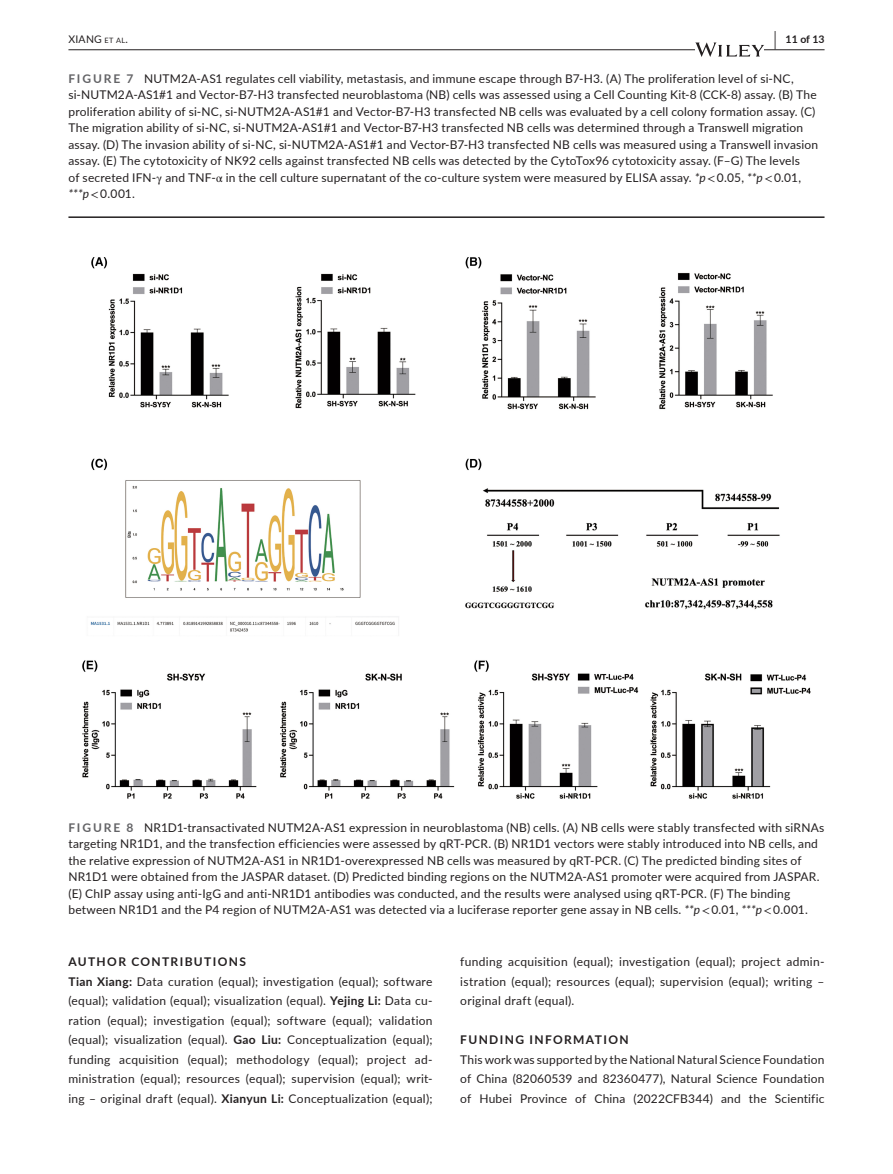
<style>
.page{position:relative;width:893px;height:1174px;background:#fff}
.page>*{position:absolute;margin:0;border:0;box-sizing:border-box;transform-origin:0 0}
.t1{font:12px/16.5px "Lato";letter-spacing:.015em;color:#231f20}
.t2{font:700 12px "Lato";letter-spacing:.115em;color:#231f20}
.t3{font:10.5px "Lato";letter-spacing:.025em;color:#231f20}
.t4{font:700 10.5px "Lato";color:#231f20}
.s1{font-size:7.35px}
.s2{font-size:19.5px}
.s3{font-weight:700;color:#636366}
.s4{font-family:"STIX"}
.s5{font-style:italic}
.s6{font-weight:700}
</style>
<div class="page">
<hr style="left:68px;top:49px;width:756px;height:1px;background:#231f20">
<svg style="left:695px;top:42px;width:69px;height:15px"></svg>
<hr style="left:68px;top:216px;width:756px;height:2px;background:#231f20">
<img style="left:82px;top:257px;width:729px;height:542px">
<p class="t3" style="left:68px;top:31px;width:61px">XIANG <span class="s1">et al</span>.</p>
<p class="t4" style="left:774px;top:31px;width:52px"><span class="s2">|</span> 11 of 13</p>
<p class="t1" style="left:68px;top:70px;width:751px"><span class="s3">FIGURE 7</span> NUTM2A-AS1 regulates cell viability, metastasis, and immune escape through B7-H3. (A) The proliferation level of si-NC, si-NUTM2A-AS1#1 and Vector-B7-H3 transfected neuroblastoma (NB) cells was assessed using a Cell Counting Kit-8 (CCK-8) assay. (B) The proliferation ability of si-NC, si-NUTM2A-AS1#1 and Vector-B7-H3 transfected NB cells was evaluated by a cell colony formation assay. (C)<br>The migration ability of si-NC, si-NUTM2A-AS1#1 and Vector-B7-H3 transfected NB cells was determined through a Transwell migration assay. (D) The invasion ability of si-NC, si-NUTM2A-AS1#1 and Vector-B7-H3 transfected NB cells was measured using a Transwell invasion assay. (E) The cytotoxicity of NK92 cells against transfected NB cells was detected by the CytoTox96 cytotoxicity assay. (F–G) The levels<br>of secreted IFN-<span class="s4">γ</span> and TNF-<span class="s4">α</span> in the cell culture supernatant of the co-culture system were measured by ELISA assay. <span class="s5">*p</span><span class="s4">&lt;</span> 0.05, <span class="s5">**p</span><span class="s4">&lt;</span> 0.01, <span class="s5">***p</span><span class="s4">&lt;</span> 0.001.</p>
<p class="t1" style="left:68px;top:818px;width:758px"><span class="s3">FIGURE 8</span> NR1D1-transactivated NUTM2A-AS1 expression in neuroblastoma (NB) cells. (A) NB cells were stably transfected with siRNAs targeting NR1D1, and the transfection efficiencies were assessed by qRT-PCR. (B) NR1D1 vectors were stably introduced into NB cells, and the relative expression of NUTM2A-AS1 in NR1D1-overexpressed NB cells was measured by qRT-PCR. (C) The predicted binding sites of NR1D1 were obtained from the JASPAR dataset. (D) Predicted binding regions on the NUTM2A-AS1 promoter were acquired from JASPAR. (E) ChIP assay using anti-IgG and anti-NR1D1 antibodies was conducted, and the results were analysed using qRT-PCR. (F) The binding between NR1D1 and the P4 region of NUTM2A-AS1 was detected via a luciferase reporter gene assay in NB cells. <span class="s5">**p</span><span class="s4">&lt;</span> 0.01, <span class="s5">***p</span><span class="s4">&lt;</span> 0.001.</p>
<p class="t1" style="left:68px;top:951px;width:366px;line-height:19.5px"><span class="s6">AUTHOR CONTRIBUTIONS<br>Tian Xiang:</span> Data curation (equal); investigation (equal); software (equal); validation (equal); visualization (equal). <span class="s6">Yejing Li:</span> Data cu&shy;ration (equal); investigation (equal); software (equal); validation (equal); visualization (equal). <span class="s6">Gao Liu:</span> Conceptualization (equal); funding acquisition (equal); methodology (equal); project ad&shy;ministration (equal); resources (equal); supervision (equal); writ&shy;ing – original draft (equal). <span class="s6">Xianyun Li:</span> Conceptualization (equal);</p>
<p class="t1" style="left:460px;top:951px;width:366px;line-height:19.5px;text-align:justify">funding acquisition (equal); investigation (equal); project admin&shy;istration (equal); resources (equal); supervision (equal); writing – original draft (equal).</p>
<p class="t2" style="left:460px;top:1031px;width:170px">FUNDING INFORMATION</p>
<p class="t1" style="left:460px;top:1049px;width:366px;line-height:19.5px;text-align:justify">This work was supported by the National Natural Science Foundation of China (82060539 and 82360477), Natural Science Foundation of Hubei Province of China (2022CFB344) and the Scientific</p>
</div>
